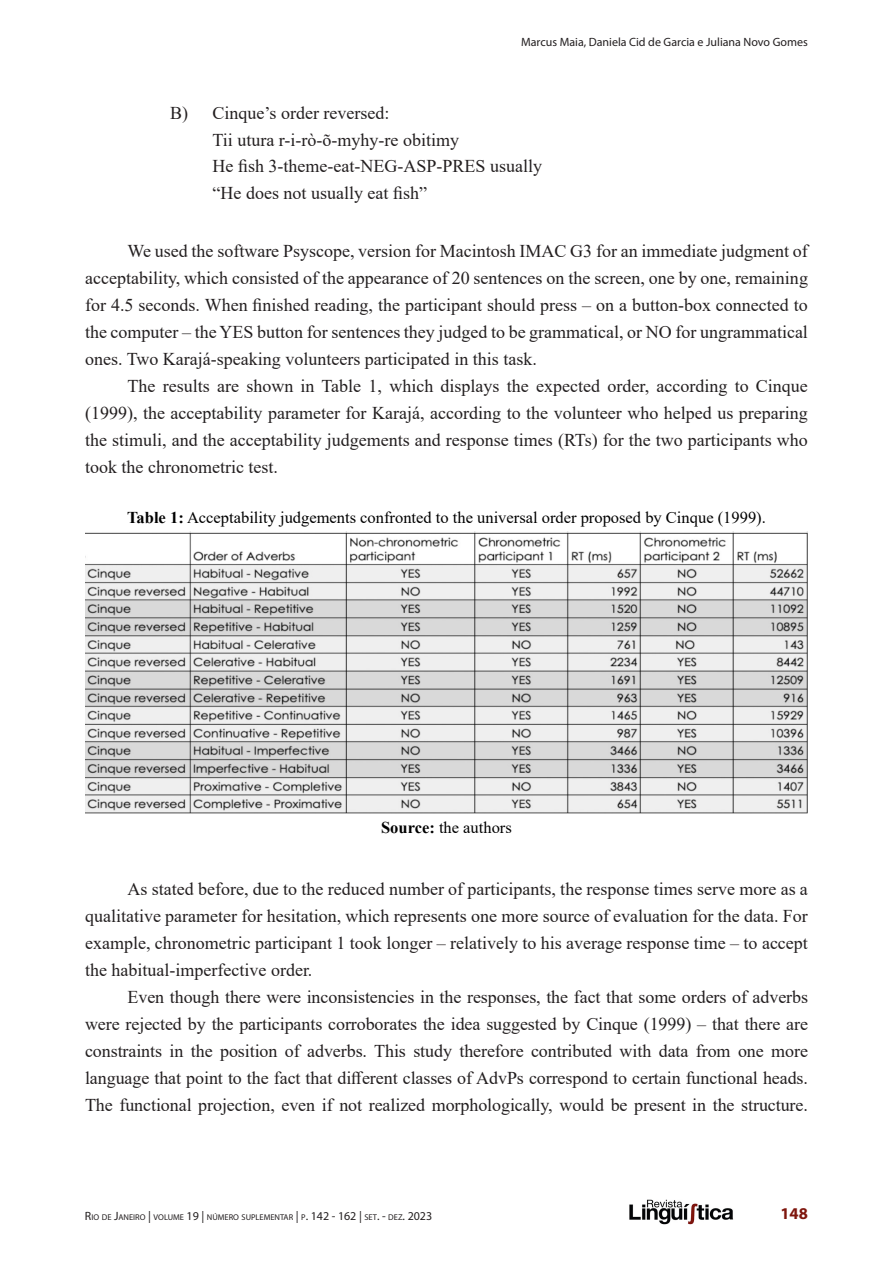
<style>
.page{position:relative;width:893px;height:1263px;background:#fff}
.page>*{position:absolute;margin:0;border:0;box-sizing:border-box;transform-origin:0 0}
.texto_conteúdo{font:18px/27px "Times New Roman";color:#231f20;text-align:justify}
.exemplo_interno{font:18px "Times New Roman";color:#231f20}
.mapa-figura-tabela{font:16.5px "Times New Roman";color:#000}
.t1{font:700 16.5px "Myriad Pro";color:#7f160d}
.t2{font:12px "Myriad Pro";color:#231f20}
.t3{font:8.4px "Myriad Pro";color:#231f20}
.s1{font-weight:700}
.s2{font-size:12px}
</style>
<div class="page">
<img style="left:629px;top:1199px;width:105px;height:26px">
<img style="left:85px;top:531px;width:723px;height:283px">
<p class="t2" style="left:521px;top:34px;width:288px">Marcus Maia, Daniela Cid de Garcia e Juliana Novo Gomes</p>
<p class="exemplo_interno" style="left:170px;top:100px;width:221px">B) Cinque’s order reversed:</p>
<p class="exemplo_interno" style="left:213px;top:127px;width:248px">Tii utura r-i-rò-õ-myhy-re obitimy</p>
<p class="exemplo_interno" style="left:213px;top:154px;width:331px">He fish 3-theme-eat-NEG-ASP-PRES usually</p>
<p class="exemplo_interno" style="left:213px;top:180px;width:216px">“He does not usually eat fish”</p>
<p class="texto_conteúdo" style="left:85px;top:237px;width:724px;text-indent:43px">We used the software Psyscope, version for Macintosh IMAC G3 for an immediate judgment of acceptability, which consisted of the appearance of 20 sentences on the screen, one by one, remaining for 4.5 seconds. When finished reading, the participant should press – on a button-box connected to the computer – the YES button for sentences they judged to be grammatical, or NO for ungrammatical ones. Two Karajá-speaking volunteers participated in this task.</p>
<p class="texto_conteúdo" style="left:85px;top:372px;width:724px;text-indent:43px">The results are shown in Table 1, which displays the expected order, according to Cinque (1999), the acceptability parameter for Karajá, according to the volunteer who helped us preparing the stimuli, and the acceptability judgements and response times (RTs) for the two participants who took the chronometric test.</p>
<p class="mapa-figura-tabela" style="left:127px;top:506px;width:640px"><span class="s1">Table 1:</span> Acceptability judgements confronted to the universal order proposed by Cinque (1999).</p>
<p class="mapa-figura-tabela" style="left:381px;top:816px;width:132px"><span class="s1">Source:</span> the authors</p>
<p class="texto_conteúdo" style="left:85px;top:875px;width:724px;text-indent:43px">As stated before, due to the reduced number of participants, the response times serve more as a qualitative parameter for hesitation, which represents one more source of evaluation for the data. For example, chronometric participant 1 took longer – relatively to his average response time – to accept the habitual-imperfective order.</p>
<p class="texto_conteúdo" style="left:85px;top:983px;width:724px;text-indent:43px">Even though there were inconsistencies in the responses, the fact that some orders of adverbs were rejected by the participants corroborates the idea suggested by Cinque (1999) – that there are constraints in the position of adverbs. This study therefore contributed with data from one more language that point to the fact that different classes of AdvPs correspond to certain functional heads.<br>The functional projection, even if not realized morphologically, would be present in the structure.</p>
<p class="t3" style="left:85px;top:1212px;width:349px"><span class="s2">R</span>IO DE <span class="s2">J</span>ANEIRO <span class="s2">|</span> VOLUME <span class="s2">19 |</span> NÚMERO SUPLEMENTAR <span class="s2">|</span> P<span class="s2">. 142 - 162 |</span> SET<span class="s2">. -</span> DEZ<span class="s2">. 2023</span></p>
<p class="t1" style="left:780px;top:1202px;width:29px">148</p>
</div>
